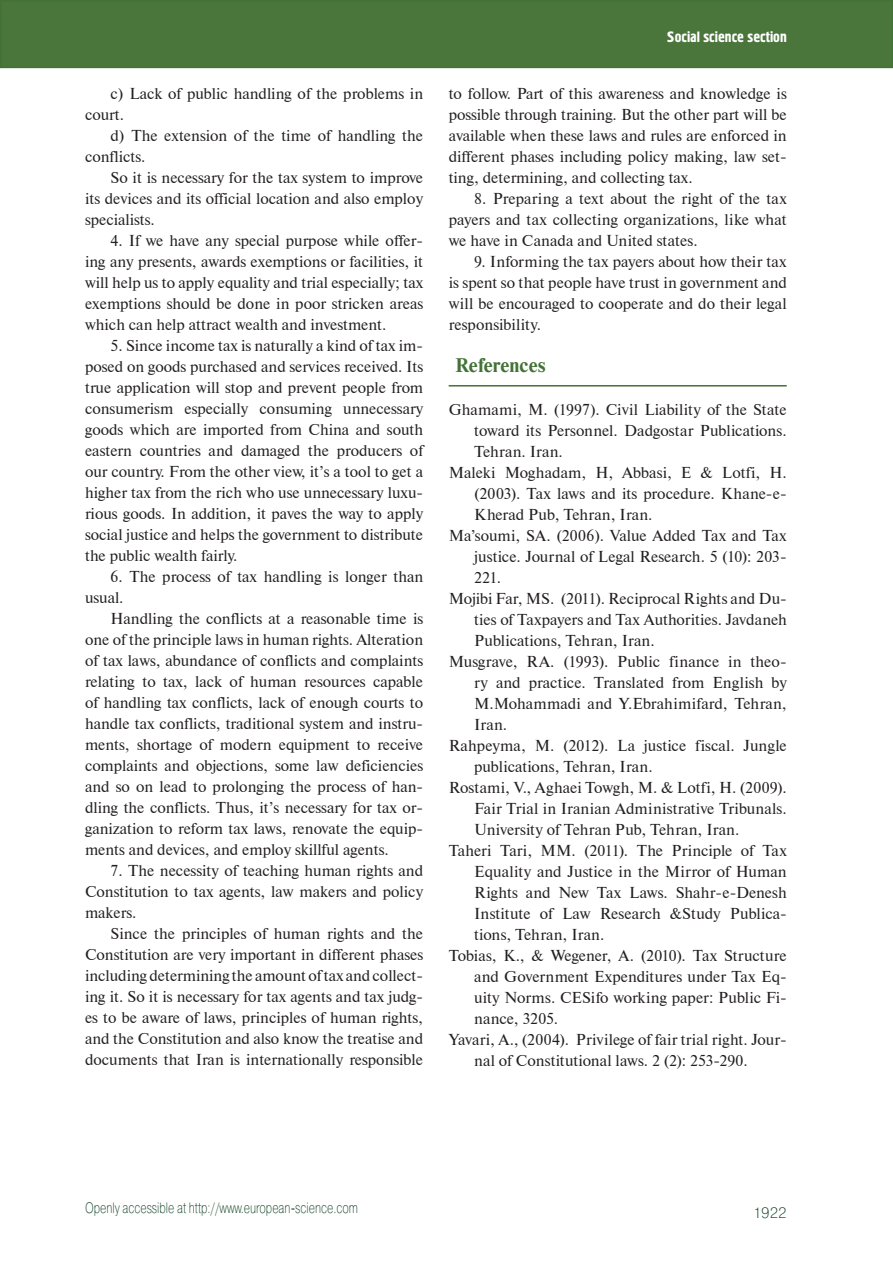
<style>
.page{position:relative;width:893px;height:1263px;background:#fff}
.page>*{position:absolute;margin:0;border:0;box-sizing:border-box;transform-origin:0 0}
.t1{font:18.75px "Newton C Bold";color:#427235}
.t2{font:15.75px/21px "Newton CTT";color:#231f20;text-align:justify}
.t3{font:15px "Pragmatica Light C";color:#0b3e20;scale:.75 1}
.t4{font:15px "Hermes C";color:#fff}
.t5{font:15px "Pragmatica Light C";color:#0b3e20}
</style>
<div class="page">
<div style="left:1px;top:1px;width:891px;height:66px;background:#4b763b"></div>
<div style="left:0;top:0;width:893px;height:68px;border:2px solid #427235"></div>
<hr style="left:449px;top:385px;width:338px;height:2px;background:#427235">
<p class="t2" style="left:85px;top:83px;width:340px;text-indent:26px">c) Lack of public handling of the problems in court.</p>
<p class="t2" style="left:85px;top:125px;width:340px;text-indent:26px">d) The extension of the time of handling the conflicts.</p>
<p class="t2" style="left:85px;top:167px;width:340px;text-indent:26px">So it is necessary for the tax system to improve its devices and its official location and also employ specialists.</p>
<p class="t2" style="left:85px;top:230px;width:340px;text-indent:26px">4. If we have any special purpose while offer&shy;ing any presents, awards exemptions or facilities, it will help us to apply equality and trial especially; tax exemptions should be done in poor stricken areas which can help attract wealth and investment.</p>
<p class="t2" style="left:85px;top:335px;width:340px;text-indent:26px">5. Since income tax is naturally a kind of tax im&shy;posed on goods purchased and services received. Its true application will stop and prevent people from consumerism especially consuming unnecessary goods which are imported from China and south eastern countries and damaged the producers of our country. From the other view, it’s a tool to get a higher tax from the rich who use unnecessary luxu&shy;rious goods. In addition, it paves the way to apply social justice and helps the government to distribute the public wealth fairly.</p>
<p class="t2" style="left:85px;top:566px;width:340px;text-indent:26px">6. The process of tax handling is longer than usual.</p>
<p class="t2" style="left:85px;top:608px;width:340px;text-indent:26px">Handling the conflicts at a reasonable time is one of the principle laws in human rights. Alteration of tax laws, abundance of conflicts and complaints relating to tax, lack of human resources capable of handling tax conflicts, lack of enough courts to handle tax conflicts, traditional system and instru&shy;ments, shortage of modern equipment to receive complaints and objections, some law deficiencies and so on lead to prolonging the process of han&shy;dling the conflicts. Thus, it’s necessary for tax or&shy;ganization to reform tax laws, renovate the equip&shy;ments and devices, and employ skillful agents.</p>
<p class="t2" style="left:85px;top:860px;width:340px;text-indent:26px">7. The necessity of teaching human rights and Constitution to tax agents, law makers and policy makers.</p>
<p class="t2" style="left:85px;top:923px;width:340px;text-indent:26px">Since the principles of human rights and the Constitution are very important in different phases including determining the amount of tax and collect&shy;ing it. So it is necessary for tax agents and tax judg&shy;es to be aware of laws, principles of human rights, and the Constitution and also know the treatise and documents that Iran is internationally responsible</p>
<p class="t4" style="left:667px;top:32px;width:121px">Social science section</p>
<p class="t2" style="left:449px;top:83px;width:340px">to follow. Part of this awareness and knowledge is possible through training. But the other part will be available when these laws and rules are enforced in different phases including policy making, law set&shy;ting, determining, and collecting tax.</p>
<p class="t2" style="left:449px;top:188px;width:340px;text-indent:26px">8. Preparing a text about the right of the tax payers and tax collecting organizations, like what we have in Canada and United states.</p>
<p class="t2" style="left:449px;top:251px;width:340px;text-indent:26px">9. Informing the tax payers about how their tax is spent so that people have trust in government and will be encouraged to cooperate and do their legal responsibility.</p>
<p class="t1" style="left:455px;top:358px;width:92px">References</p>
<p class="t2" style="left:449px;top:399px;width:340px">Ghamami, M. (1997). Civil Liability of the State</p>
<p class="t2" style="left:474px;top:420px;width:314px">toward its Personnel. Dadgostar Publications.</p>
<p class="t2" style="left:474px;top:441px;width:90px">Tehran. Iran.</p>
<p class="t2" style="left:449px;top:462px;width:340px">Maleki Moghadam, H, Abbasi, E &amp; Lotfi, H.</p>
<p class="t2" style="left:474px;top:483px;width:314px">(2003). Tax laws and its procedure. Khane-e-</p>
<p class="t2" style="left:474px;top:504px;width:180px">Kherad Pub, Tehran, Iran.</p>
<p class="t2" style="left:449px;top:525px;width:340px">Ma’soumi, SA. (2006). Value Added Tax and Tax</p>
<p class="t2" style="left:474px;top:546px;width:314px">justice. Journal of Legal Research. 5 (10): 203-</p>
<p class="t2" style="left:474px;top:567px;width:28px">221.</p>
<p class="t2" style="left:449px;top:588px;width:339px">Mojibi Far, MS. (2011). Reciprocal Rights and Du-</p>
<p class="t2" style="left:474px;top:609px;width:314px">ties of Taxpayers and Tax Authorities. Javdaneh</p>
<p class="t2" style="left:474px;top:630px;width:182px">Publications, Tehran, Iran.</p>
<p class="t2" style="left:449px;top:651px;width:340px">Musgrave, RA. (1993). Public finance in theo-</p>
<p class="t2" style="left:474px;top:672px;width:314px">ry and practice. Translated from English by</p>
<p class="t2" style="left:474px;top:693px;width:314px">M.Mohammadi and Y.Ebrahimifard, Tehran,</p>
<p class="t2" style="left:474px;top:714px;width:35px">Iran.</p>
<p class="t2" style="left:449px;top:735px;width:340px">Rahpeyma, M. (2012). La justice fiscal. Jungle</p>
<p class="t2" style="left:474px;top:756px;width:180px">publications, Tehran, Iran.</p>
<p class="t2" style="left:449px;top:777px;width:340px">Rostami, V., Aghaei Towgh, M. &amp; Lotfi, H. (2009).</p>
<p class="t2" style="left:474px;top:798px;width:314px">Fair Trial in Iranian Administrative Tribunals.</p>
<p class="t2" style="left:474px;top:819px;width:267px">University of Tehran Pub, Tehran, Iran.</p>
<p class="t2" style="left:449px;top:840px;width:340px">Taheri Tari, MM. (2011). The Principle of Tax</p>
<p class="t2" style="left:474px;top:861px;width:314px">Equality and Justice in the Mirror of Human</p>
<p class="t2" style="left:474px;top:882px;width:314px">Rights and New Tax Laws. Shahr-e-Denesh</p>
<p class="t2" style="left:474px;top:903px;width:314px">Institute of Law Research &amp;Study Publica-</p>
<p class="t2" style="left:474px;top:924px;width:132px">tions, Tehran, Iran.</p>
<p class="t2" style="left:449px;top:945px;width:340px">Tobias, K., &amp; Wegener, A. (2010). Tax Structure</p>
<p class="t2" style="left:474px;top:966px;width:314px">and Government Expenditures under Tax Eq-</p>
<p class="t2" style="left:474px;top:987px;width:314px">uity Norms. CESifo working paper: Public Fi-</p>
<p class="t2" style="left:474px;top:1008px;width:85px">nance, 3205.</p>
<p class="t2" style="left:449px;top:1029px;width:340px">Yavari, A., (2004). Privilege of fair trial right. Jour-</p>
<p class="t2" style="left:474px;top:1050px;width:275px">nal of Constitutional laws. 2 (2): 253-290.</p>
<p class="t3" style="left:85px;top:1202px;width:365px">Openly accessible at http://www.european-science.com</p>
<p class="t5" style="left:753px;top:1208px;width:35px">1922</p>
</div>
